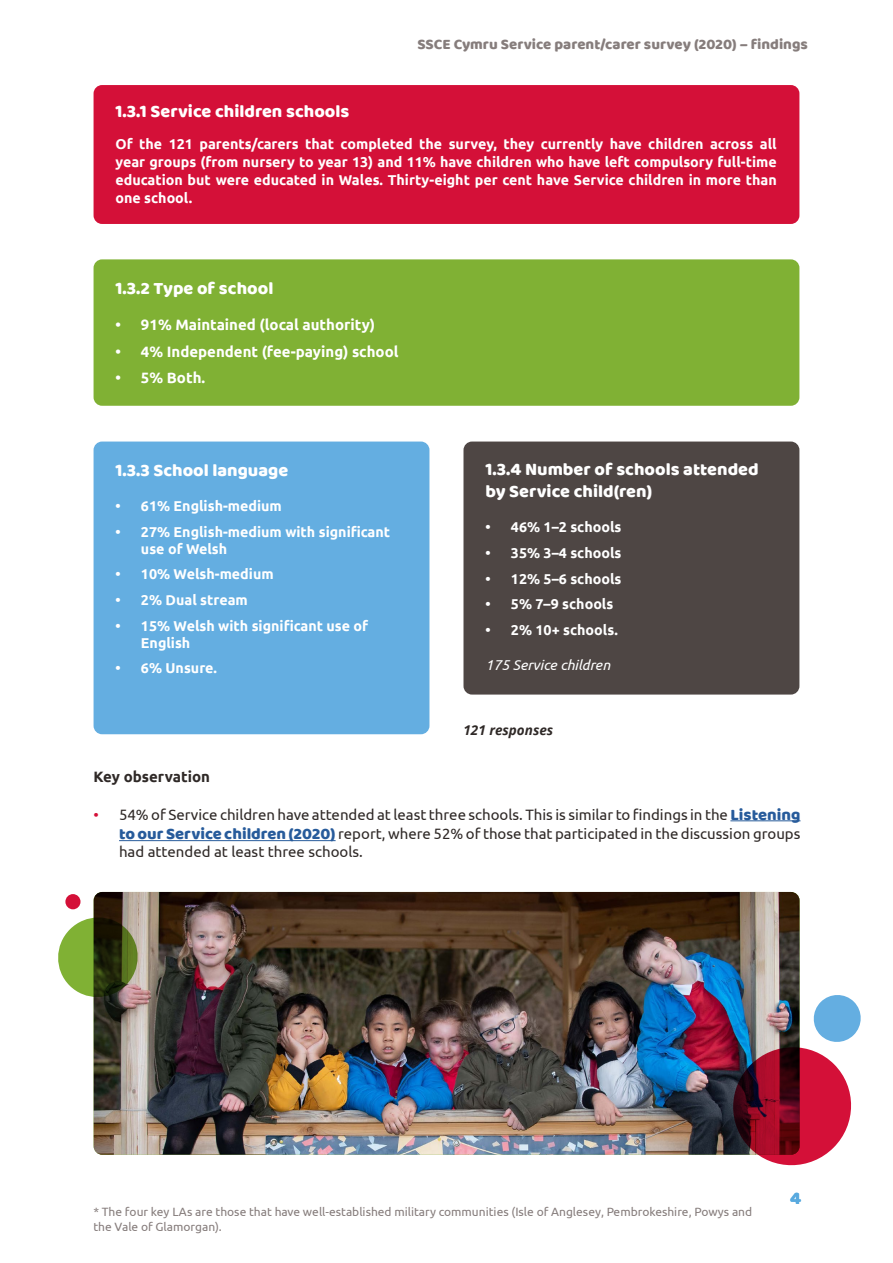
<style>
.page{position:relative;width:893px;height:1263px;background:#fff}
.page>*{position:absolute;margin:0;border:0;box-sizing:border-box;transform-origin:0 0}
.t1{font:18px/21.6px "Baloo";color:#fff}
.t2{font:18px "Baloo";color:#59aadf}
.t3{font:15px/19.8px "Ubuntu";color:#2f2927;text-align:right}
.t4{font:700 15px "Ubuntu";color:#fff}
.t5{font:15px "Baloo";color:#867d7c}
.t6{font:700 15px "Ubuntu";color:#2f2927}
.t7{font:700 14.25px/18px "Ubuntu";color:#fff}
.t8{font:italic 14.25px "Ubuntu";color:#fff}
.t9{font:italic 700 13.5px "Open Sans";color:#2f2927}
.t10{font:12px/14.4px "Ubuntu";color:#867d7c}
.s1{color:#d41038}
.s2{font-family:"Baloo";font-size:16.5px;color:#275b9b}
</style>
<div class="page">
<div style="left:94px;top:259px;width:705px;height:147px;background:#80b134;border-radius:9px"></div>
<div style="left:94px;top:441px;width:335px;height:293px;background:#64aee1;border-radius:9px"></div>
<div style="left:463px;top:441px;width:336px;height:253px;background:#4e4644;border-radius:9px"></div>
<hr style="left:730px;top:820px;width:70px;height:1px;background:#275b9b">
<hr style="left:119px;top:840px;width:217px;height:1px;background:#275b9b">
<img style="left:94px;top:892px;width:705px;height:263px">
<img style="left:727px;top:993px;width:134px;height:173px">
<div style="left:65px;top:894px;width:16px;height:15px;background:#d41038;border-radius:50%"></div>
<svg style="left:58px;top:913px;width:84px;height:88px;background:#768550"></svg>
<div style="left:94px;top:85px;width:705px;height:139px;background:#d41038;border-radius:9px"></div>
<p class="t1" style="left:115px;top:100px;width:235px">1.3.1 Service children schools</p>
<p class="t5" style="left:417px;top:35px;width:392px">SSCE Cymru Service parent/carer survey (2020) – findings</p>
<p class="t7" style="left:115px;top:135px;width:663px;text-align:justify">Of the 121 parents/carers that completed the survey, they currently have children across all year groups (from nursery to year 13) and 11% have children who have left compulsory full-time education but were educated in Wales. Thirty-eight per cent have Service children in more than one school.</p>
<p class="t1" style="left:115px;top:277px;width:159px">1.3.2 Type of school</p>
<p class="t4" style="left:115px;top:316px;width:261px">• 91% Maintained (local authority)</p>
<p class="t4" style="left:115px;top:342px;width:285px">• 4% Independent (fee-paying) school</p>
<p class="t4" style="left:115px;top:369px;width:91px">• 5% Both.</p>
<p class="t1" style="left:115px;top:459px;width:174px">1.3.3 School language</p>
<p class="t7" style="left:115px;top:497px;width:168px">• 61% English-medium</p>
<p class="t7" style="left:141px;top:523px;width:251px;line-height:17.1px;text-indent:-26px">• 27% English-medium with significant use of Welsh</p>
<p class="t7" style="left:115px;top:565px;width:160px">• 10% Welsh-medium</p>
<p class="t7" style="left:115px;top:591px;width:134px">• 2% Dual stream</p>
<p class="t7" style="left:141px;top:617px;width:229px;line-height:17.1px;text-indent:-26px">• 15% Welsh with significant use of<br>English</p>
<p class="t7" style="left:115px;top:659px;width:103px">• 6% Unsure.</p>
<p class="t1" style="left:485px;top:458px;width:275px">1.3.4 Number of schools attended by Service child(ren)</p>
<p class="t7" style="left:485px;top:518px;width:138px">• 46% 1–2 schools</p>
<p class="t7" style="left:485px;top:544px;width:138px">• 35% 3–4 schools</p>
<p class="t7" style="left:485px;top:569px;width:138px">• 12% 5–6 schools</p>
<p class="t7" style="left:485px;top:595px;width:129px">• 5% 7–9 schools</p>
<p class="t7" style="left:485px;top:621px;width:134px">• 2% 10+ schools.</p>
<p class="t8" style="left:485px;top:657px;width:126px">175 Service children</p>
<p class="t9" style="left:463px;top:720px;width:91px">121 responses</p>
<p class="t6" style="left:94px;top:767px;width:118px">Key observation</p>
<p class="t3" style="left:94px;top:804px;width:708px"><span class="s1">•</span> 54% of Service children have attended at least three schools. This is similar to findings in the <span class="s2">Listening to our Service children (2020)</span> report, where 52% of those that participated in the discussion groups</p>
<p class="t3" style="left:119px;top:842px;width:245px">had attended at least three schools.</p>
<p class="t10" style="left:93px;top:1204px;width:660px">* The four key LAs are those that have well-established military communities (Isle of Anglesey, Pembrokeshire, Powys and the Vale of Glamorgan).</p>
<p class="t2" style="left:790px;top:1187px;width:12px">4</p>
</div>
